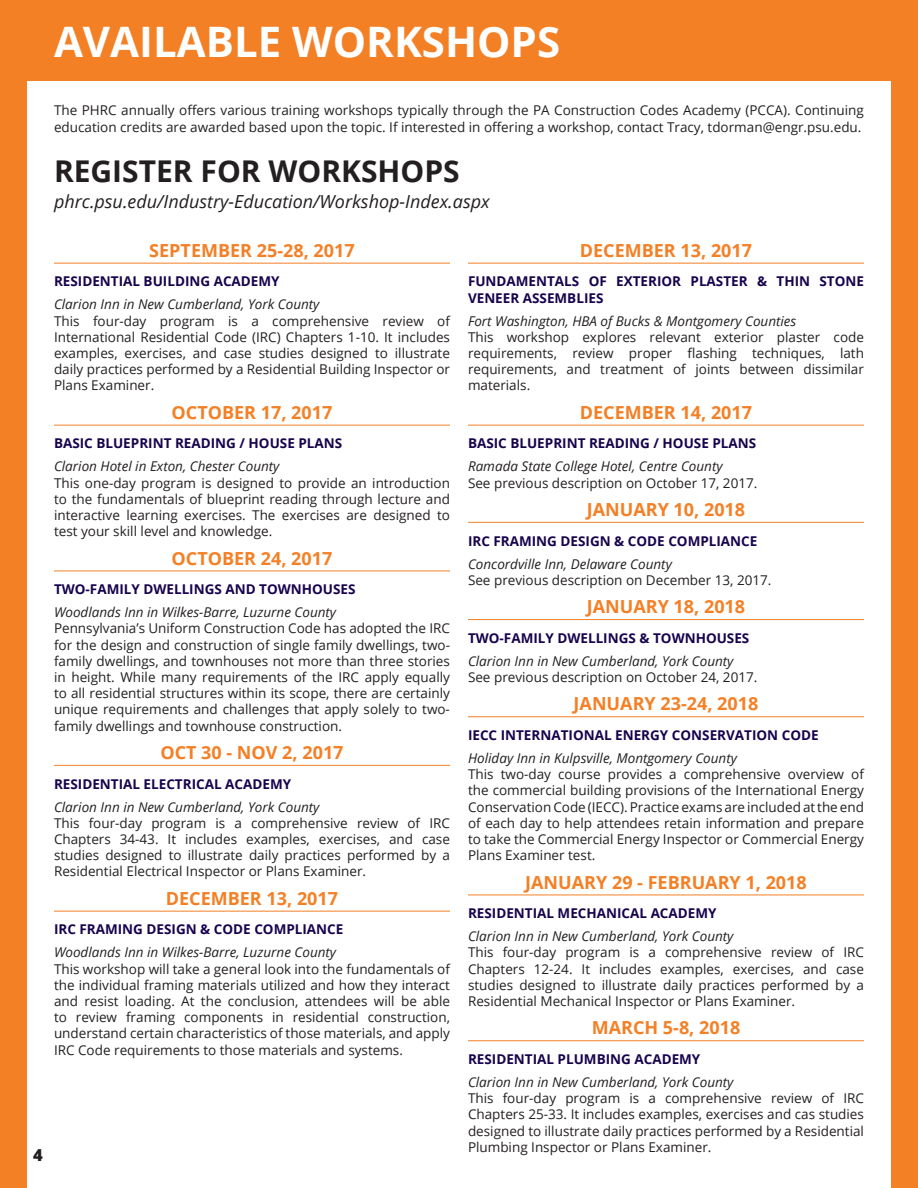
<style>
.page{position:relative;width:918px;height:1188px;background:#f48026}
.page>*{position:absolute;margin:0;border:0;box-sizing:border-box;transform-origin:0 0}
.t1{font:700 42px "Open Sans";color:#fff}
.t2{font:700 30px "Open Sans";color:#231f20}
.t3{font:700 18px "Open Sans";color:#f48026}
.t4{font:italic 18px "Open Sans";color:#231f20}
.t5{font:800 16.5px "Open Sans";color:#231f20}
.t6{font:13.5px/16.2px "Open Sans";color:#231f20;text-align:justify}
.t7{font:italic 13.5px "Open Sans";color:#231f20}
.t8{font:700 13.5px/16.2px "Open Sans";color:#17034d}
</style>
<div class="page">
<div style="left:27px;top:81px;width:864px;height:1107px;background:#fff"></div>
<hr style="left:54px;top:263px;width:396px;height:1px;background:#f48026">
<hr style="left:54px;top:425px;width:396px;height:1px;background:#f48026">
<hr style="left:54px;top:571px;width:396px;height:1px;background:#f48026">
<hr style="left:54px;top:765px;width:396px;height:1px;background:#f48026">
<hr style="left:54px;top:911px;width:396px;height:1px;background:#f48026">
<hr style="left:468px;top:263px;width:396px;height:1px;background:#f48026">
<hr style="left:468px;top:425px;width:396px;height:1px;background:#f48026">
<hr style="left:468px;top:522px;width:396px;height:1px;background:#f48026">
<hr style="left:468px;top:619px;width:396px;height:1px;background:#f48026">
<hr style="left:468px;top:716px;width:396px;height:1px;background:#f48026">
<hr style="left:468px;top:895px;width:396px;height:1px;background:#f48026">
<hr style="left:468px;top:1040px;width:396px;height:1px;background:#f48026">
<h1 class="t1" style="left:54px;top:12px;width:508px">AVAILABLE WORKSHOPS</h1>
<p class="t6" style="left:54px;top:102px;width:812px">The PHRC annually offers various training workshops typically through the PA Construction Codes Academy (PCCA). Continuing education credits are awarded based upon the topic. If interested in offering a workshop, contact Tracy, tdorman@engr.psu.edu.</p>
<h2 class="t2" style="left:54px;top:150px;width:407px">REGISTER FOR WORKSHOPS</h2>
<h3 class="t4" style="left:54px;top:189px;width:437px">phrc.psu.edu/Industry-Education/Workshop-Index.aspx</h3>
<h3 class="t3" style="left:149px;top:238px;width:207px">SEPTEMBER 25-28, 2017</h3>
<p class="t8" style="left:54px;top:273px;width:227px">RESIDENTIAL BUILDING ACADEMY</p>
<p class="t7" style="left:54px;top:295px;width:267px">Clarion Inn in New Cumberland, York County</p>
<p class="t6" style="left:54px;top:312px;width:398px">This four-day program is a comprehensive review of International Residential Code (IRC) Chapters 1-10. It includes examples, exercises, and case studies designed to illustrate daily practices performed by a Residential Building Inspector or Plans Examiner.</p>
<h3 class="t3" style="left:172px;top:400px;width:162px">OCTOBER 17, 2017</h3>
<p class="t8" style="left:54px;top:435px;width:290px">BASIC BLUEPRINT READING / HOUSE PLANS</p>
<p class="t7" style="left:54px;top:457px;width:227px">Clarion Hotel in Exton, Chester County</p>
<p class="t6" style="left:54px;top:474px;width:398px">This one-day program is designed to provide an introduction to the fundamentals of blueprint reading through lecture and interactive learning exercises. The exercises are designed to test your skill level and knowledge.</p>
<h3 class="t3" style="left:172px;top:545px;width:162px">OCTOBER 24, 2017</h3>
<p class="t8" style="left:54px;top:581px;width:303px">TWO-FAMILY DWELLINGS AND TOWNHOUSES</p>
<p class="t7" style="left:54px;top:603px;width:284px">Woodlands Inn in Wilkes-Barre, Luzurne County</p>
<p class="t6" style="left:54px;top:620px;width:398px">Pennsylvania’s Uniform Construction Code has adopted the IRC for the design and construction of single family dwellings, two&shy;family dwellings, and townhouses not more than three stories in height. While many requirements of the IRC apply equally to all residential structures within its scope, there are certainly unique requirements and challenges that apply solely to two&shy;family dwellings and townhouse construction.</p>
<h3 class="t3" style="left:160px;top:740px;width:185px">OCT 30 - NOV 2, 2017</h3>
<p class="t8" style="left:54px;top:775px;width:239px">RESIDENTIAL ELECTRICAL ACADEMY</p>
<p class="t7" style="left:54px;top:797px;width:267px">Clarion Inn in New Cumberland, York County</p>
<p class="t6" style="left:54px;top:814px;width:398px">This four-day program is a comprehensive review of IRC Chapters 34-43. It includes examples, exercises, and case studies designed to illustrate daily practices performed by a Residential Electrical Inspector or Plans Examiner.</p>
<h3 class="t3" style="left:166px;top:886px;width:174px">DECEMBER 13, 2017</h3>
<p class="t8" style="left:54px;top:921px;width:291px">IRC FRAMING DESIGN &amp; CODE COMPLIANCE</p>
<p class="t7" style="left:54px;top:943px;width:284px">Woodlands Inn in Wilkes-Barre, Luzurne County</p>
<p class="t6" style="left:54px;top:960px;width:398px">This workshop will take a general look into the fundamentals of the individual framing materials utilized and how they interact and resist loading. At the conclusion, attendees will be able to review framing components in residential construction, understand certain characteristics of those materials, and apply IRC Code requirements to those materials and systems.</p>
<p class="t5" style="left:33px;top:1142px;width:11px">4</p>
<h3 class="t3" style="left:580px;top:238px;width:174px">DECEMBER 13, 2017</h3>
<p class="t8" style="left:468px;top:273px;width:398px">FUNDAMENTALS OF EXTERIOR PLASTER &amp; THIN STONE<br>VENEER ASSEMBLIES</p>
<p class="t7" style="left:468px;top:311px;width:330px">Fort Washington, HBA of Bucks &amp; Montgomery Counties</p>
<p class="t6" style="left:468px;top:328px;width:398px">This workshop explores relevant exterior plaster code requirements, review proper flashing techniques, lath requirements, and treatment of joints between dissimilar materials.</p>
<h3 class="t3" style="left:580px;top:400px;width:174px">DECEMBER 14, 2017</h3>
<p class="t8" style="left:468px;top:435px;width:290px">BASIC BLUEPRINT READING / HOUSE PLANS</p>
<p class="t7" style="left:468px;top:457px;width:256px">Ramada State College Hotel, Centre County</p>
<p class="t6" style="left:468px;top:474px;width:291px">See previous description on October 17, 2017.</p>
<h3 class="t3" style="left:587px;top:497px;width:160px">JANUARY 10, 2018</h3>
<p class="t8" style="left:468px;top:532px;width:291px">IRC FRAMING DESIGN &amp; CODE COMPLIANCE</p>
<p class="t7" style="left:468px;top:554px;width:205px">Concordville Inn, Delaware County</p>
<p class="t6" style="left:468px;top:571px;width:305px">See previous description on December 13, 2017.</p>
<h3 class="t3" style="left:587px;top:594px;width:160px">JANUARY 18, 2018</h3>
<p class="t8" style="left:468px;top:630px;width:283px">TWO-FAMILY DWELLINGS &amp; TOWNHOUSES</p>
<p class="t7" style="left:468px;top:652px;width:267px">Clarion Inn in New Cumberland, York County</p>
<p class="t6" style="left:468px;top:669px;width:291px">See previous description on October 24, 2017.</p>
<h3 class="t3" style="left:574px;top:691px;width:186px">JANUARY 23-24, 2018</h3>
<p class="t8" style="left:468px;top:727px;width:352px">IECC INTERNATIONAL ENERGY CONSERVATION CODE</p>
<p class="t7" style="left:468px;top:749px;width:271px">Holiday Inn in Kulpsville, Montgomery County</p>
<p class="t6" style="left:468px;top:766px;width:398px">This two-day course provides a comprehensive overview of the commercial building provisions of the International Energy Conservation Code (IECC). Practice exams are included at the end of each day to help attendees retain information and prepare to take the Commercial Energy Inspector or Commercial Energy Plans Examiner test.</p>
<h3 class="t3" style="left:525px;top:869px;width:283px">JANUARY 29 - FEBRUARY 1, 2018</h3>
<p class="t8" style="left:468px;top:905px;width:250px">RESIDENTIAL MECHANICAL ACADEMY</p>
<p class="t7" style="left:468px;top:927px;width:267px">Clarion Inn in New Cumberland, York County</p>
<p class="t6" style="left:468px;top:944px;width:398px">This four-day program is a comprehensive review of IRC Chapters 12-24. It includes examples, exercises, and case studies designed to illustrate daily practices performed by a Residential Mechanical Inspector or Plans Examiner.</p>
<h3 class="t3" style="left:592px;top:1015px;width:150px">MARCH 5-8, 2018</h3>
<p class="t8" style="left:468px;top:1051px;width:234px">RESIDENTIAL PLUMBING ACADEMY</p>
<p class="t7" style="left:468px;top:1073px;width:267px">Clarion Inn in New Cumberland, York County</p>
<p class="t6" style="left:468px;top:1090px;width:398px">This four-day program is a comprehensive review of IRC Chapters 25-33. It includes examples, exercises and cas studies designed to illustrate daily practices performed by a Residential Plumbing Inspector or Plans Examiner.</p>
</div>
